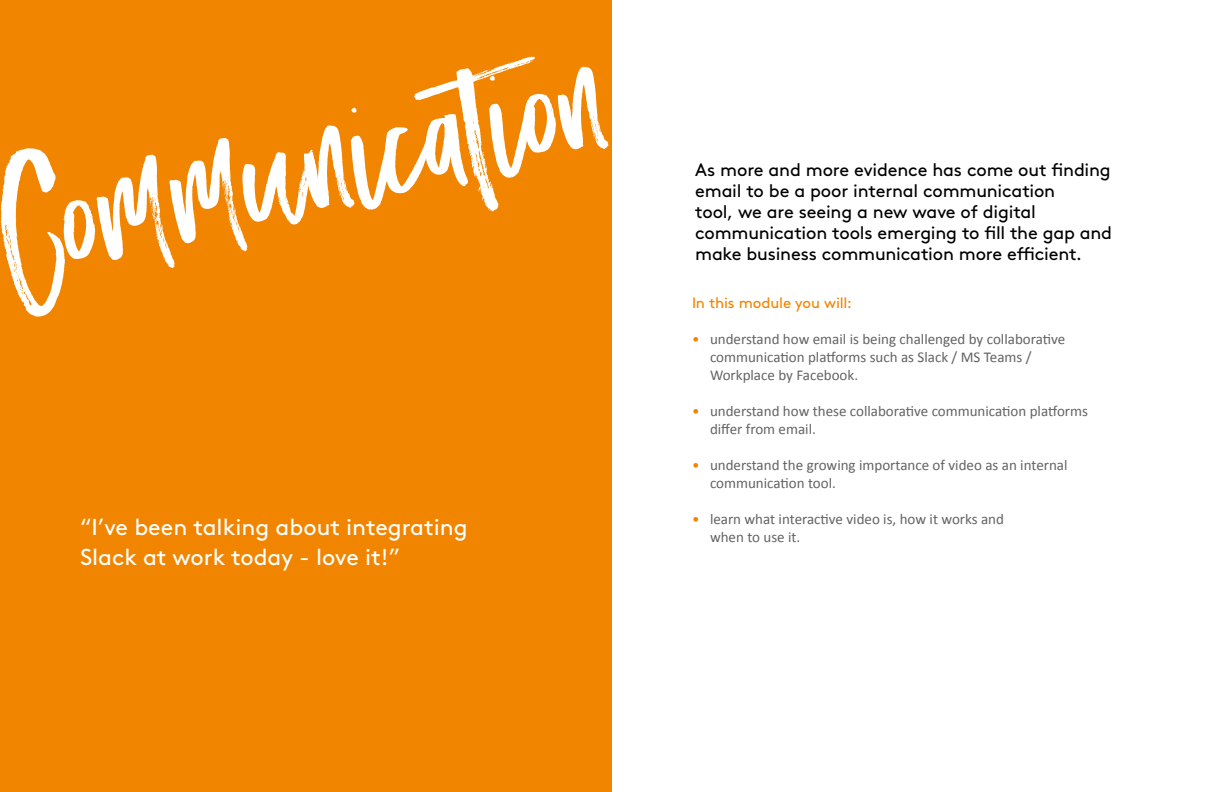
<style>
.page{position:relative;width:1224px;height:792px;background:#fff}
.page>*{position:absolute;margin:0;border:0;box-sizing:border-box;transform-origin:0 0}
.t1{font:156.9px "Black Diamond";color:#fff}
.t2{font:23px/30px "Brown";color:#fff}
.t3{font:18px/21px "Brown";letter-spacing:-.01em;color:#000}
.t4{font:15px/18px "Calibri";color:#646363}
.t5{font:15px "Brown";letter-spacing:-.015em;color:#f18500}
.s1{color:#f18500}
</style>
<div class="page">
<div style="left:0;top:0;width:612px;height:792px;background:#f18500"></div>
<h1 class="t1" style="left:-26px;top:137px;width:630px;rotate:-13deg">Communication</h1>
<h2 class="t2" style="left:80px;top:510px;width:389px">“I’ve been talking about integrating<br>Slack at work today - love it!”</h2>
<p class="t3" style="left:695px;top:158px;width:419px">As more and more evidence has come out finding email to be a poor internal communication<br>tool, we are seeing a new wave of digital communication tools emerging to fill the gap and make business communication more efficient.</p>
<p class="t5" style="left:692px;top:292px;width:161px">In this module you will:</p>
<p class="t4" style="left:710px;top:331px;width:357px;text-indent:-18px"><span class="s1">•</span> understand how email is being challenged by collaborative communication platforms such as Slack / MS Teams /<br>Workplace by Facebook.</p>
<p class="t4" style="left:710px;top:403px;width:380px;text-indent:-18px"><span class="s1">•</span> understand how these collaborative communication platforms differ from email.</p>
<p class="t4" style="left:710px;top:457px;width:359px;text-indent:-18px"><span class="s1">•</span> understand the growing importance of video as an internal communication tool.</p>
<p class="t4" style="left:710px;top:511px;width:296px;text-indent:-18px"><span class="s1">•</span> learn what interactive video is, how it works and when to use it.</p>
</div>
